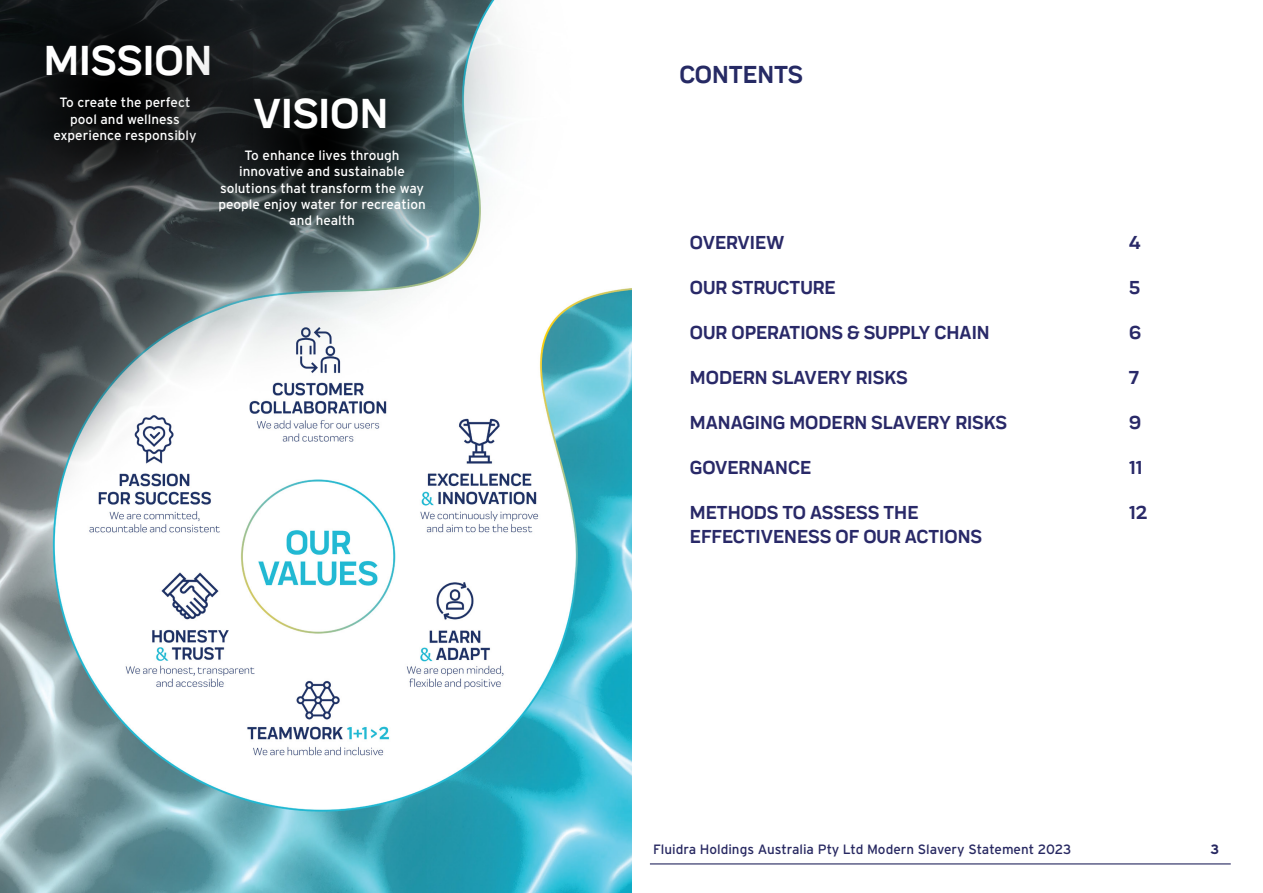
<style>
.page{position:relative;width:1263px;height:893px;background:#fff}
.page>*{position:absolute;margin:0;border:0;box-sizing:border-box;transform-origin:0 0}
.t1{font:700 43.5px "Praktika";color:#fff}
.t2{font:700 25.5px "Praktika";color:#262a64}
.t3{font:700 19.5px/24px "Praktika";color:#292968}
.t4{font:13.5px/16.2px "Interstate";color:#fff;text-align:center}
.t5{font:13.5px "Interstate";color:#272861}
.t6{font:700 13.5px "Interstate";color:#272861}
</style>
<div class="page">
<hr style="left:650px;top:863px;width:581px;height:1px;background:#272861">
<img style="left:0;top:0;width:631px;height:893px">
<img style="left:0;top:0;width:172px;height:292px">
<img style="left:172px;top:0;width:281px;height:339px">
<p class="t1" style="left:44px;top:26px;width:170px">MISSION</p>
<p class="t4" style="left:60px;top:94px;width:133px">To create the perfect</p>
<p class="t4" style="left:70px;top:111px;width:111px">pool and wellness</p>
<p class="t4" style="left:53px;top:127px;width:145px">experience responsibly</p>
<p class="t1" style="left:253px;top:79px;width:136px">VISION</p>
<p class="t4" style="left:218px;top:147px;width:209px">To enhance lives through innovative and sustainable solutions that transform the way people enjoy water for recreation and health</p>
<p class="t2" style="left:679px;top:55px;width:125px">CONTENTS</p>
<p class="t3" style="left:690px;top:229px;width:96px">OVERVIEW</p>
<p class="t3" style="left:690px;top:274px;width:147px">OUR STRUCTURE</p>
<p class="t3" style="left:690px;top:319px;width:301px">OUR OPERATIONS &amp; SUPPLY CHAIN</p>
<p class="t3" style="left:690px;top:364px;width:219px">MODERN SLAVERY RISKS</p>
<p class="t3" style="left:690px;top:409px;width:319px">MANAGING MODERN SLAVERY RISKS</p>
<p class="t3" style="left:690px;top:454px;width:123px">GOVERNANCE</p>
<p class="t3" style="left:690px;top:499px;width:294px">METHODS TO ASSESS THE<br>EFFECTIVENESS OF OUR ACTIONS</p>
<p class="t3" style="left:1129px;top:229px;width:13px">4</p>
<p class="t3" style="left:1129px;top:274px;width:13px">5</p>
<p class="t3" style="left:1129px;top:319px;width:14px">6</p>
<p class="t3" style="left:1129px;top:364px;width:12px">7</p>
<p class="t3" style="left:1129px;top:409px;width:14px">9</p>
<p class="t3" style="left:1129px;top:454px;width:15px">11</p>
<p class="t3" style="left:1129px;top:499px;width:20px">12</p>
<p class="t5" style="left:653px;top:841px;width:420px">Fluidra Holdings Australia Pty Ltd Modern Slavery Statement 2023</p>
<p class="t6" style="left:1210px;top:842px;width:10px">3</p>
</div>
